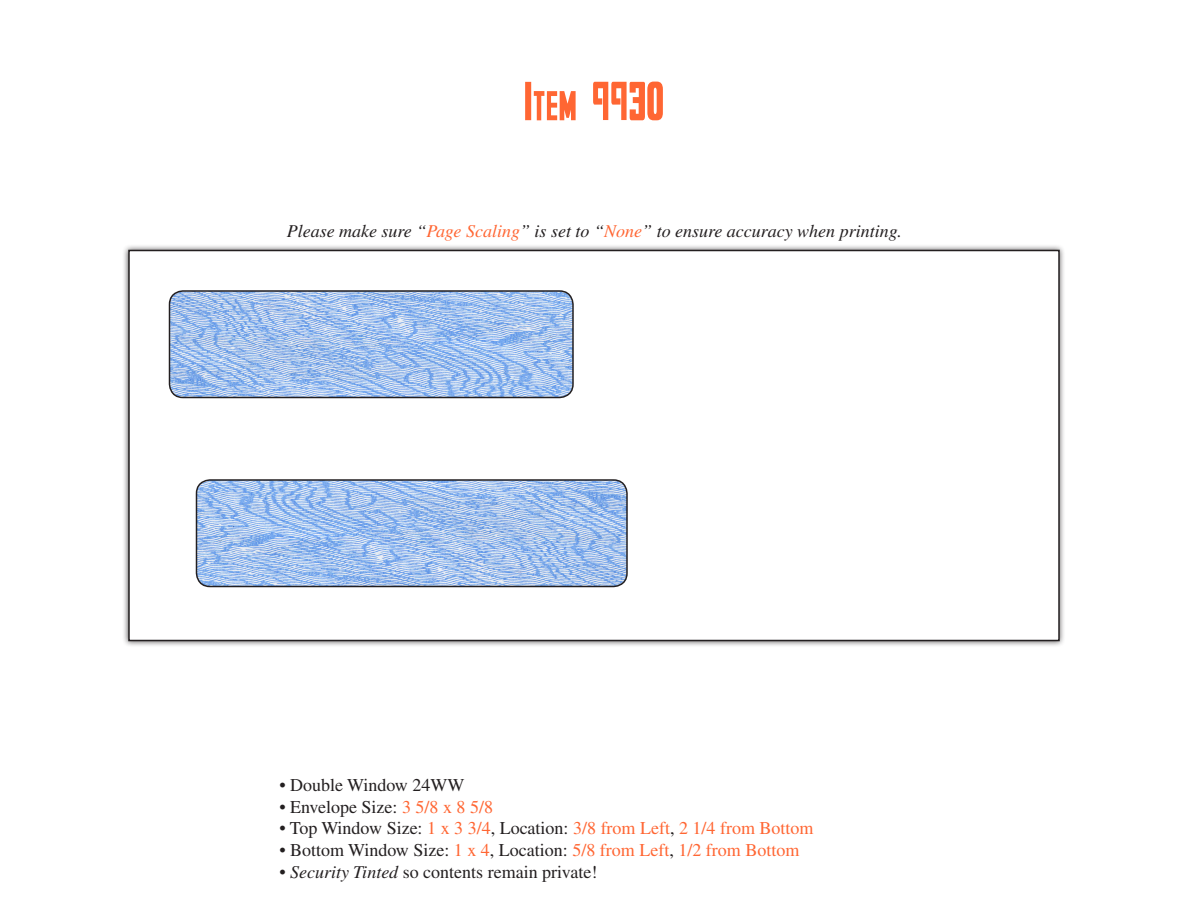
<style>
.page{position:relative;width:1188px;height:918px;background:#fff}
.page>*{position:absolute;margin:0;border:0;box-sizing:border-box;transform-origin:0 0}
.t1{font:54px "smallville solid";color:#f63}
.t2{font:18px "Times";color:#231f20}
.t3{font:italic 18px "Times";color:#231f20}
.t4{font:18px "Times";color:#f63}
.s1{color:#f63}
.s2{color:#231f20}
.s3{font-style:italic}
</style>
<div class="page">
<div style="left:122px;top:244px;width:944px;height:403px;background:#231f20;opacity:.75"></div>
<div style="left:129px;top:250px;width:930px;height:390px;background:#fff"></div>
<div style="left:128px;top:250px;width:932px;height:391px;border:2px solid #231f20"></div>
<img style="left:170px;top:292px;width:402px;height:106px">
<div style="left:169px;top:290px;width:405px;height:108px;border:2px solid #231f20;border-radius:14px"></div>
<img style="left:196px;top:481px;width:430px;height:105px">
<div style="left:196px;top:479px;width:432px;height:108px;border:2px solid #231f20;border-radius:14px"></div>
<h1 class="t1" style="left:524px;top:70px;width:142px">Item 9930</h1>
<p class="t3" style="left:287px;top:222px;width:617px">Please make sure “<span class="s1">Page Scaling</span>” is set to “<span class="s1">None</span>” to ensure accuracy when printing.</p>
<p class="t2" style="left:279px;top:775px;width:187px">• Double Window 24WW</p>
<p class="t2" style="left:279px;top:797px;width:215px">• Envelope Size: <span class="s1">3 5/8 x 8 5/8</span></p>
<p class="t4" style="left:279px;top:818px;width:536px"><span class="s2">• Top Window Size:</span> 1 x 3 3/4<span class="s2">, Location:</span> 3/8 from Left<span class="s2">,</span> 2 1/4 from Bottom</p>
<p class="t2" style="left:279px;top:840px;width:522px">• Bottom Window Size: <span class="s1">1 x 4</span>, Location: <span class="s1">5/8 from Left</span>, <span class="s1">1/2 from Bottom</span></p>
<p class="t2" style="left:279px;top:861px;width:320px">• <span class="s3">Security Tinted</span> so contents remain private!</p>
</div>
